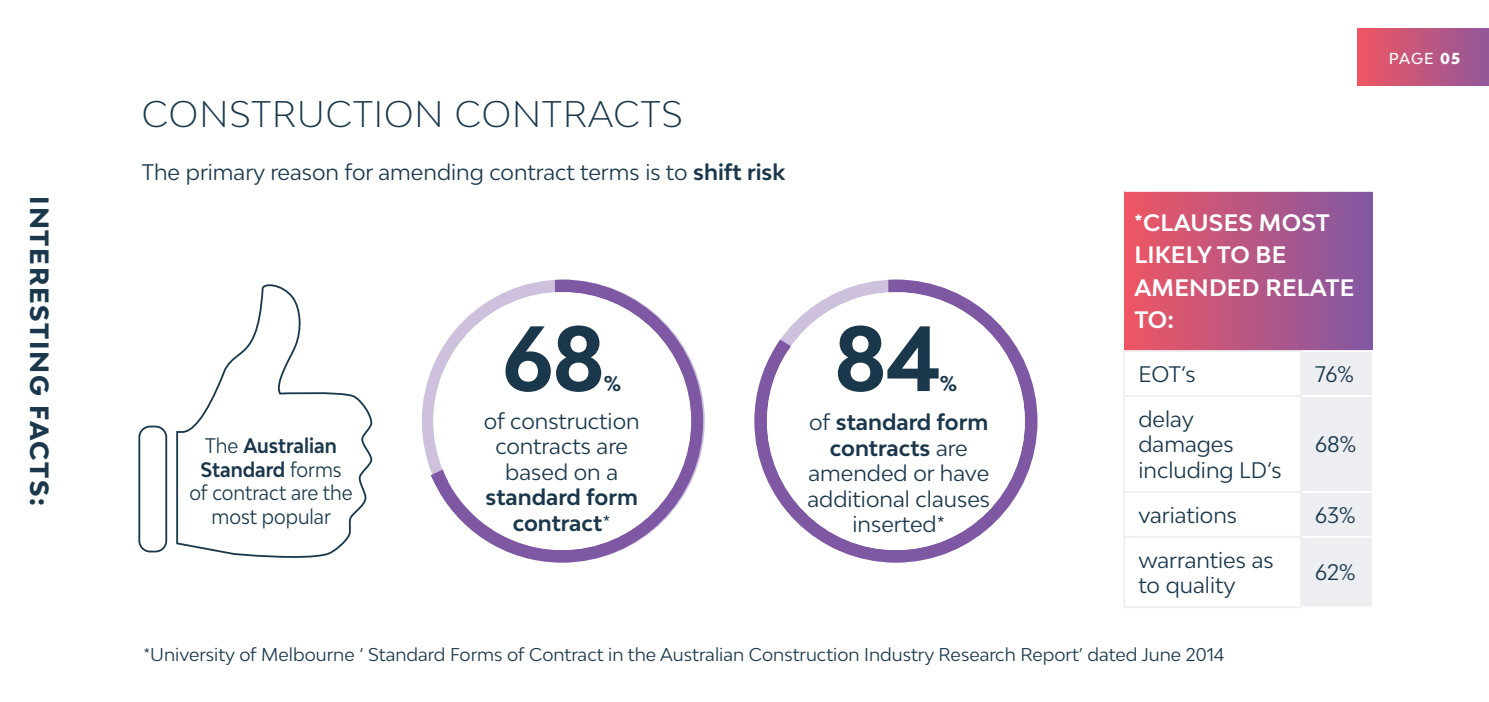
<style>
.page{position:relative;width:1489px;height:702px;background:#fff}
.page>*{position:absolute;margin:0;border:0;box-sizing:border-box;transform-origin:0 0}
.t1{font:700 87.25px "Bw Modelica";color:#1a374b}
.t2{font:300 35px "Bw Modelica";letter-spacing:.03em;color:#1a374b}
.t3{font:800 25px "Bw Modelica";letter-spacing:.07em;color:#1a374b}
.t4{font:700 22.5px/32.5px "Bw Modelica";letter-spacing:.01em;color:#fff}
.t5{font:21.25px/25.5px "Bw Modelica";color:#1a374b}
.t6{font:700 20.25px "Bw Modelica";color:#1a374b}
.t7{font:19.75px/23.8px "Bw Modelica";color:#1a374b;text-align:center;scale:.92 1}
.t8{font:17.5px "Bw Modelica";color:#1a374b}
.t9{font:500 15px "Bw Modelica";color:#fff}
.s1{font-weight:700}
.s2{font-weight:800}
</style>
<div class="page">
<div style="left:1357px;top:28px;width:131px;height:57px;background:linear-gradient(to right,#f05662,#925899)"></div>
<svg style="left:138px;top:284px;width:235px;height:274px"></svg>
<svg style="left:422px;top:279px;width:283px;height:284px"></svg>
<div style="left:433px;top:292px;width:258px;height:258px;background:#fff;border-radius:50%"></div>
<svg style="left:754px;top:279px;width:284px;height:284px"></svg>
<div style="left:767px;top:292px;width:257px;height:258px;background:#fff;border-radius:50%"></div>
<div style="left:1124px;top:190px;width:248px;height:161px;background:linear-gradient(to right,#ef5662,#8258a2)"></div>
<div style="left:1301px;top:352px;width:70px;height:254px;background:#eceef1"></div>
<hr style="left:1124px;top:189px;width:176px;height:3px;background:#fff">
<hr style="left:1300px;top:189px;width:72px;height:3px;background:#fff">
<hr style="left:1301px;top:350px;width:72px;height:2px;background:#fff">
<hr style="left:1301px;top:395px;width:72px;height:2px;background:#fff">
<hr style="left:1301px;top:491px;width:72px;height:2px;background:#fff">
<hr style="left:1301px;top:536px;width:72px;height:1px;background:#fff">
<hr style="left:1123px;top:350px;width:178px;height:2px;background:#eceef1">
<hr style="left:1123px;top:352px;width:2px;height:43px;background:#eceef1">
<hr style="left:1299px;top:352px;width:2px;height:43px;background:#eceef1">
<hr style="left:1123px;top:395px;width:178px;height:2px;background:#eceef1">
<hr style="left:1123px;top:397px;width:2px;height:94px;background:#eceef1">
<hr style="left:1299px;top:397px;width:2px;height:94px;background:#eceef1">
<hr style="left:1123px;top:491px;width:178px;height:2px;background:#eceef1">
<hr style="left:1123px;top:493px;width:2px;height:43px;background:#eceef1">
<hr style="left:1299px;top:493px;width:2px;height:43px;background:#eceef1">
<hr style="left:1123px;top:536px;width:178px;height:1px;background:#eceef1">
<hr style="left:1123px;top:537px;width:2px;height:69px;background:#eceef1">
<hr style="left:1299px;top:537px;width:2px;height:69px;background:#eceef1">
<hr style="left:1123px;top:606px;width:178px;height:2px;background:#eceef1">
<p class="t3" style="left:56px;top:196px;width:311px;rotate:90deg">INTERESTING FACTS:</p>
<p class="t2" style="left:142px;top:91px;width:542px">CONSTRUCTION CONTRACTS</p>
<p class="t5" style="left:142px;top:159px;width:645px">The primary reason for amending contract terms is to <span class="s1">shift risk</span></p>
<p class="t1" style="left:502px;top:302px;width:105px">68</p>
<p class="t6" style="left:603px;top:370px;width:19px">%</p>
<p class="t1" style="left:833px;top:302px;width:110px">84</p>
<p class="t6" style="left:939px;top:370px;width:19px">%</p>
<p class="t7" style="left:189px;top:433px;width:179px">The <span class="s1">Australian<br>Standard</span> forms of contract are the most popular</p>
<p class="t5" style="left:484px;top:407px;width:157px;text-align:center">of construction contracts are based on a <span class="s1">standard form contract</span>*</p>
<p class="t5" style="left:807px;top:409px;width:184px;text-align:center">of <span class="s1">standard form contracts</span> are amended or have additional clauses inserted*</p>
<p class="t4" style="left:1134px;top:206px;width:222px">*CLAUSES MOST<br>LIKELY TO BE<br>AMENDED RELATE<br>TO:</p>
<p class="t5" style="left:1138px;top:360px;width:59px">EOT’s</p>
<p class="t5" style="left:1315px;top:360px;width:40px">76%</p>
<p class="t5" style="left:1138px;top:405px;width:145px">delay damages including LD’s</p>
<p class="t5" style="left:1315px;top:431px;width:42px">68%</p>
<p class="t5" style="left:1138px;top:501px;width:100px">variations</p>
<p class="t5" style="left:1315px;top:501px;width:42px">63%</p>
<p class="t5" style="left:1138px;top:546px;width:137px">warranties as to quality</p>
<p class="t5" style="left:1315px;top:559px;width:42px">62%</p>
<p class="t8" style="left:143px;top:642px;width:1082px">*University of Melbourne ‘ Standard Forms of Contract in the Australian Construction Industry Research Report’ dated June 2014</p>
<p class="t9" style="left:1388px;top:48px;width:73px">PAGE <span class="s2">05</span></p>
</div>
